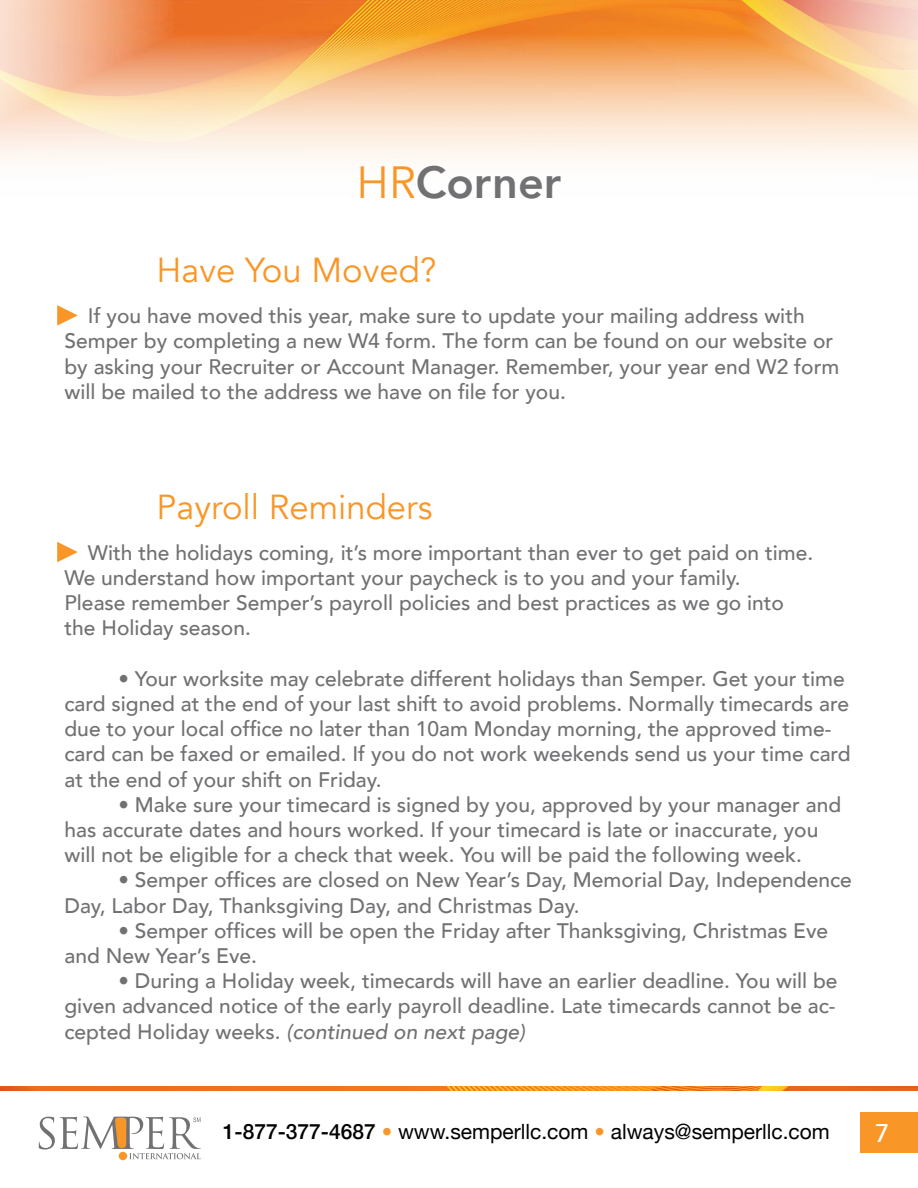
<style>
.page{position:relative;width:918px;height:1188px;background:#fff}
.page>*{position:absolute;margin:0;border:0;box-sizing:border-box;transform-origin:0 0}
.t1{font:800 45px "Avenir";color:#717073}
.t2{font:34.65px "Avenir";color:#f89728}
.t3{font:500 25.5px "Avenir";color:#fff}
.t4{font:500 21px/25.2px "Avenir";color:#717073}
.t5{font:21px "Helvetica Neue";color:#000}
.s1{font-weight:400;color:#f89728}
.s2{font-style:italic}
.s3{font-weight:500}
.s4{font-weight:500;color:#f89728}
</style>
<div class="page">
<img style="left:0;top:0;width:918px;height:160px">
<svg style="left:39px;top:1117px;width:162px;height:42px"></svg>
<div style="left:860px;top:1112px;width:58px;height:41px;background:#f89728"></div>
<img style="left:0;top:1086px;width:918px;height:4px">
<svg style="left:57px;top:305px;width:21px;height:21px"></svg>
<svg style="left:57px;top:542px;width:21px;height:20px"></svg>
<h1 class="t1" style="left:357px;top:148px;width:206px"><span class="s1">HR</span>Corner</h1>
<h2 class="t2" style="left:157px;top:250px;width:282px">Have You Moved?</h2>
<p class="t4" style="left:64px;top:302px;width:776px;text-indent:23px">If you have moved this year, make sure to update your mailing address with Semper by completing a new W4 form. The form can be found on our website or by asking your Recruiter or Account Manager. Remember, your year end W2 form will be mailed to the address we have on file for you.</p>
<h2 class="t2" style="left:157px;top:486px;width:277px">Payroll Reminders</h2>
<p class="t4" style="left:64px;top:539px;width:750px;text-indent:23px">With the holidays coming, it’s more important than ever to get paid on time.<br>We understand how important your paycheck is to you and your family.<br>Please remember Semper’s payroll policies and best practices as we go into the Holiday season.</p>
<p class="t4" style="left:64px;top:665px;width:788px;text-indent:54px">• Your worksite may celebrate different holidays than Semper. Get your time card signed at the end of your last shift to avoid problems. Normally timecards are due to your local office no later than 10am Monday morning, the approved time&shy;card can be faxed or emailed. If you do not work weekends send us your time card at the end of your shift on Friday.</p>
<p class="t4" style="left:64px;top:791px;width:778px;text-indent:54px">• Make sure your timecard is signed by you, approved by your manager and has accurate dates and hours worked. If your timecard is late or inaccurate, you will not be eligible for a check that week. You will be paid the following week.</p>
<p class="t4" style="left:64px;top:866px;width:789px;text-indent:54px">• Semper offices are closed on New Year’s Day, Memorial Day, Independence<br>Day, Labor Day, Thanksgiving Day, and Christmas Day.</p>
<p class="t4" style="left:64px;top:917px;width:765px;text-indent:54px">• Semper offices will be open the Friday after Thanksgiving, Christmas Eve and New Year’s Eve.</p>
<p class="t4" style="left:64px;top:967px;width:775px;text-align:justify;text-indent:54px">• During a Holiday week, timecards will have an earlier deadline. You will be given advanced notice of the early payroll deadline. Late timecards cannot be ac&shy;cepted Holiday weeks. <span class="s2">(continued on next page)</span></p>
<p class="t5" style="left:223px;top:1117px;width:608px"><span class="s3">1-877-377-4687</span> <span class="s4">•</span> www.semperllc.com <span class="s4">•</span> always@semperllc.com</p>
<p class="t3" style="left:875px;top:1111px;width:16px">7</p>
</div>
